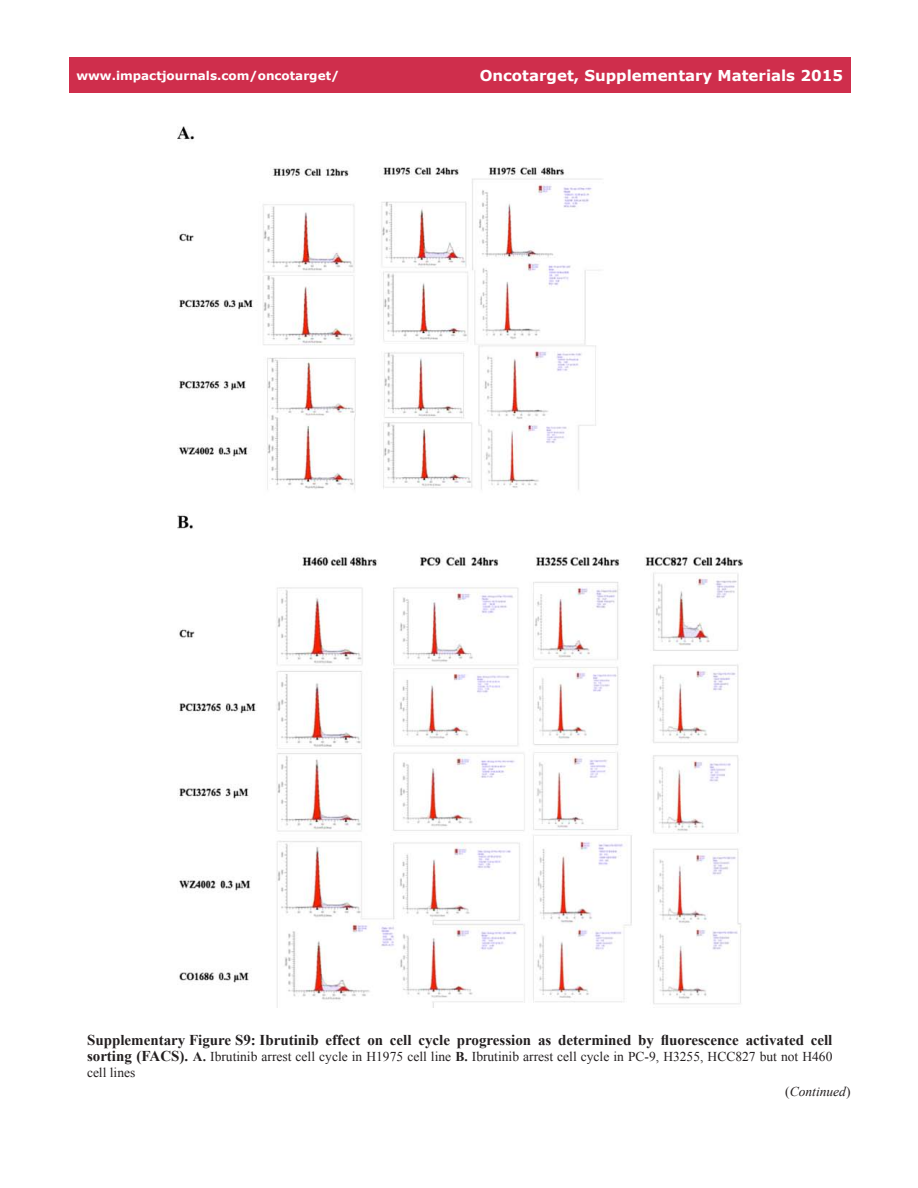
<style>
.page{position:relative;width:918px;height:1188px;background:#fff}
.page>*{position:absolute;margin:0;border:0;box-sizing:border-box;transform-origin:0 0}
.t1{font:700 15px "Times New Roman";color:#231f20}
.t2{font:700 15px "Verdana";color:#fff}
.t3{font:13.5px/16.2px "Times New Roman";color:#231f20}
.SubSubSubHeading{font:italic 13.5px "Times New Roman";color:#231f20}
.t4{font:700 12px "Verdana";color:#fff}
.s1{font-weight:700;font-size:15px}
.s2{font-weight:700}
.s3{font-style:normal}
</style>
<div class="page">
<div style="left:69px;top:57px;width:781px;height:36px;background:#cf2e4c"></div>
<img style="left:177px;top:127px;width:565px;height:880px">
<p class="t4" style="left:76px;top:67px;width:264px">www.impactjournals.com/oncotarget/</p>
<p class="t2" style="left:480px;top:65px;width:365px">Oncotarget, Supplementary Materials 2015</p>
<p class="t1" style="left:87px;top:1029px;width:747px">Supplementary Figure S9: Ibrutinib effect on cell cycle progression as determined by fluorescence activated cell</p>
<p class="t3" style="left:87px;top:1048px;width:747px"><span class="s1">sorting (FACS).</span> <span class="s2">A.</span> Ibrutinib arrest cell cycle in H1975 cell line <span class="s2">B.</span> Ibrutinib arrest cell cycle in PC-9, H3255, HCC827 but not H460 cell lines</p>
<p class="SubSubSubHeading" style="left:785px;top:1082px;width:67px"><span class="s3">(</span>Continued<span class="s3">)</span></p>
</div>
